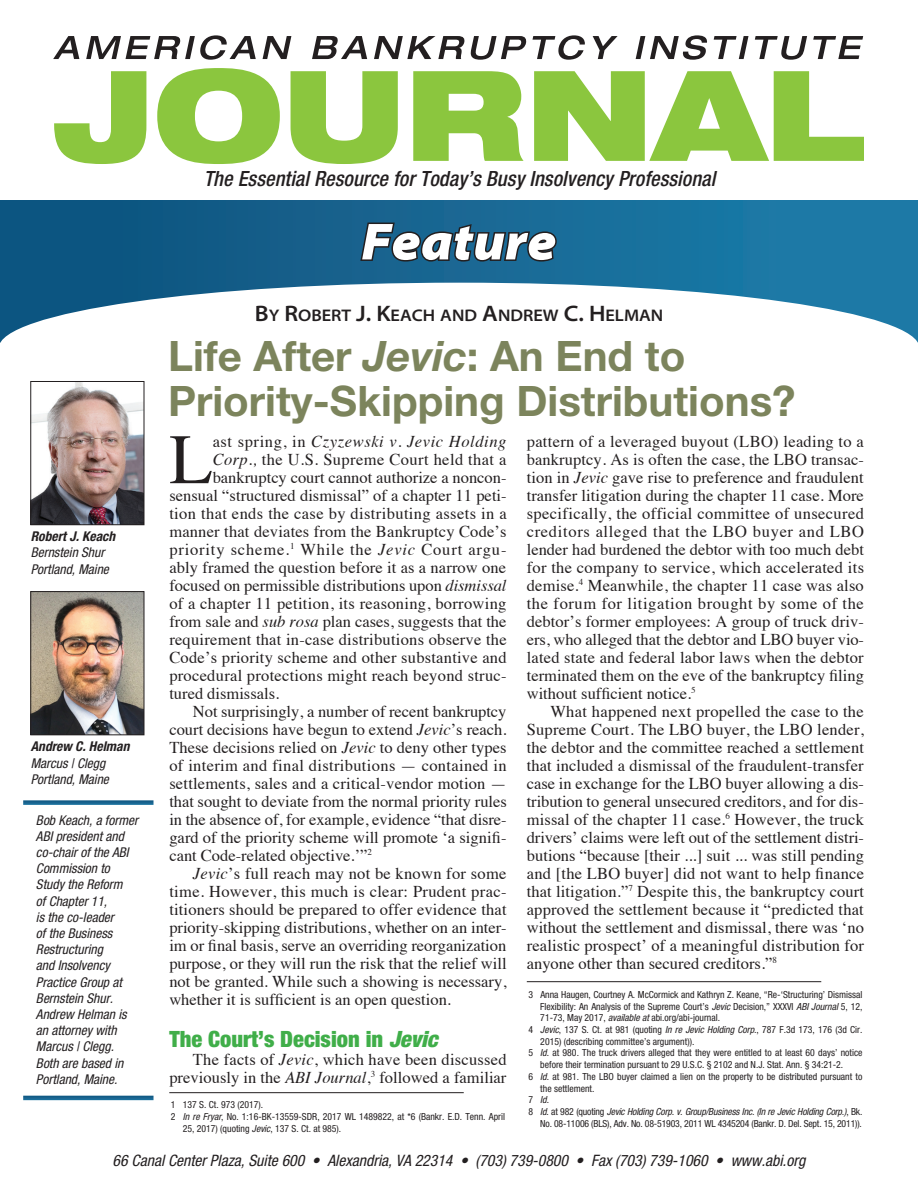
<style>
.page{position:relative;width:918px;height:1188px;background:#fff}
.page>*{position:absolute;margin:0;border:0;box-sizing:border-box;transform-origin:0 0}
.Body_text{font:70.95px "Times";color:#231f20}
.Page_Header{font:italic 900 semi-expanded 52.5px "Myriad Pro";color:#fff}
.Article_Headline_1{font:700 42px/45px "Helvetica Neue LT Std";color:#7c845c}
.Subhead_1{font:900 condensed 22.5px "Helvetica Neue";color:#40ae49}
.t1{font:italic 500 condensed 21px "Helvetica Neue LT Std";letter-spacing:.005em;color:#231f20}
.Author_Name_-_Top_of{font:600 semi-expanded 16.8px "Myriad Pro";color:#231f20}
.Body_text-2{font:16.5px/18px "Times";letter-spacing:.005em;color:#231f20;text-align:justify}
.Body_text-3{font:16.5px "Times";letter-spacing:.025em;color:#231f20}
.Body_text-4{font:16.5px "Times";letter-spacing:.05em;color:#231f20}
.Body_text-5{font:italic 16.5px "Times";letter-spacing:.035em;color:#231f20}
.t2{font:italic condensed 15.75px "Helvetica Neue";color:#231f20}
.Author_Caption_2_Bio{font:italic condensed 13.5px/16.2px "Helvetica Neue";color:#231f20}
.Author_Caption_1{font:italic 700 condensed 13.5px "Helvetica Neue";color:#231f20}
.Footnote{font:condensed 9.75px/11.7px "Helvetica Neue";color:#231f20}
.s1{font-size:22.5px}
.s2{font-style:italic}
.s3{font-style:normal}
</style>
<div class="page">
<svg style="left:54px;top:71px;width:92px;height:93px"></svg>
<svg style="left:53px;top:36px;width:26px;height:23px"></svg>
<svg style="left:86px;top:35px;width:170px;height:25px"></svg>
<svg style="left:263px;top:36px;width:28px;height:23px"></svg>
<svg style="left:312px;top:36px;width:55px;height:23px"></svg>
<svg style="left:374px;top:36px;width:153px;height:24px"></svg>
<svg style="left:533px;top:35px;width:52px;height:25px"></svg>
<svg style="left:593px;top:36px;width:25px;height:23px"></svg>
<svg style="left:636px;top:35px;width:71px;height:25px"></svg>
<svg style="left:714px;top:36px;width:35px;height:23px"></svg>
<svg style="left:755px;top:36px;width:52px;height:24px"></svg>
<svg style="left:813px;top:36px;width:50px;height:23px"></svg>
<svg style="left:0;top:201px;width:918px;height:82px;background:#105e8a"></svg>
<svg style="left:0;top:283px;width:918px;height:131px"></svg>
<svg style="left:157px;top:68px;width:707px;height:346px"></svg>
<img style="left:32px;top:593px;width:110px;height:140px">
<div style="left:30px;top:591px;width:114px;height:144px;border:1px solid #231f20"></div>
<hr style="left:169px;top:1092px;width:295px;height:1px;background:#231f20">
<div style="left:23px;top:800px;width:131px;height:5px;background:#18628e"></div>
<svg style="left:23px;top:1096px;width:131px;height:4px"></svg>
<hr style="left:527px;top:981px;width:294px;height:1px;background:#231f20">
<img style="left:32px;top:383px;width:110px;height:140px">
<div style="left:30px;top:381px;width:114px;height:144px;border:1px solid #231f20"></div>
<p class="Author_Caption_1" style="left:31px;top:528px;width:86px">Robert J. Keach</p>
<p class="Author_Caption_2_Bio" style="left:31px;top:544px;width:75px">Bernstein Shur</p>
<p class="Author_Caption_2_Bio" style="left:31px;top:561px;width:80px">Portland, Maine</p>
<p class="Author_Caption_1" style="left:31px;top:738px;width:100px">Andrew C. Helman</p>
<p class="Author_Caption_2_Bio" style="left:31px;top:755px;width:76px">Marcus | Clegg</p>
<p class="Author_Caption_2_Bio" style="left:31px;top:771px;width:80px">Portland, Maine</p>
<p class="Author_Caption_2_Bio" style="left:36px;top:812px;width:104px">Bob Keach, a former<br>ABI president and co-chair of the ABI<br>Commission to<br>Study the Reform<br>of Chapter 11,<br>is the co-leader<br>of the Business<br>Restructuring<br>and Insolvency<br>Practice Group at<br>Bernstein Shur.<br>Andrew Helman is an attorney with<br>Marcus | Clegg.<br>Both are based in<br>Portland, Maine.</p>
<p class="t1" style="left:204px;top:166px;width:513px">The Essential Resource for Today’s Busy Insolvency Professional</p>
<p class="Page_Header" style="left:361px;top:212px;width:197px">Feature</p>
<p class="Author_Name_-_Top_of" style="left:255px;top:306px;width:410px"><span class="s1">B</span>Y <span class="s1">R</span>OBERT <span class="s1">J. K</span>EACH AND <span class="s1">A</span>NDREW <span class="s1">C. H</span> ELMAN</p>
<p class="Article_Headline_1" style="left:168px;top:333px;width:629px">Life After <span class="s2">Jevic</span>: An End to<br>Priority-Skipping Distributions?</p>
<p class="Body_text" style="left:169px;top:393px;width:45px">L</p>
<p class="Body_text-5" style="left:213px;top:427px;width:295px"><span class="s3">ast spring, in</span> Czyzewski v. Jevic Holding</p>
<p class="Body_text-2" style="left:527px;top:431px;width:339px">pattern of a leveraged buyout (LBO) leading to a bankruptcy. As is often the case, the LBO transac&shy;tion in <span class="s2">Jevic</span> gave rise to preference and fraudulent transfer litigation during the chapter 11 case. More specifically, the official committee of unsecured creditors alleged that the LBO buyer and LBO lender had burdened the debtor with too much debt for the company to service, which accelerated its demise.<sup>4</sup> Meanwhile, the chapter 11 case was also the forum for litigation brought by some of the debtor’s former employees: A group of truck driv&shy;ers, who alleged that the debtor and LBO buyer vio&shy;lated state and federal labor laws when the debtor terminated them on the eve of the bankruptcy filing without sufficient notice.<sup>5</sup></p>
<p class="Body_text-2" style="left:527px;top:701px;width:339px;text-indent:24px">What happened next propelled the case to the Supreme Court. The LBO buyer, the LBO lender, the debtor and the committee reached a settlement that included a dismissal of the fraudulent-transfer case in exchange for the LBO buyer allowing a dis&shy;tribution to general unsecured creditors, and for dis&shy;missal of the chapter 11 case.<sup>6</sup> However, the truck drivers’ claims were left out of the settlement distri&shy;butions “because [their ...] suit ... was still pending and [the LBO buyer] did not want to help finance that litigation.”<sup>7</sup> Despite this, the bankruptcy court approved the settlement because it “predicted that without the settlement and dismissal, there was ‘no realistic prospect’ of a meaningful distribution for anyone other than secured creditors.”<sup>8</sup></p>
<p class="Body_text-3" style="left:213px;top:444px;width:295px"><span class="s2">Corp.,</span> the U.S. Supreme Court held that a</p>
<p class="Body_text-2" style="left:213px;top:467px;width:295px">bankruptcy court cannot authorize a noncon-</p>
<p class="Body_text-2" style="left:169px;top:485px;width:339px">sensual “structured dismissal” of a chapter 11 peti-</p>
<p class="Body_text-3" style="left:169px;top:498px;width:339px">tion that ends the case by distributing assets in a</p>
<p class="Body_text-2" style="left:169px;top:521px;width:339px">manner that deviates from the Bankruptcy Code’s</p>
<p class="Body_text-4" style="left:169px;top:534px;width:339px">priority scheme.<sup>1</sup> While the <span class="s2">Jevic</span> Court argu-</p>
<p class="Body_text-2" style="left:169px;top:557px;width:338px">ably framed the question before it as a narrow one</p>
<p class="Body_text-2" style="left:169px;top:575px;width:339px">focused on permissible distributions upon <span class="s2">dismissal</span></p>
<p class="Body_text-2" style="left:169px;top:593px;width:339px">of a chapter 11 petition, its reasoning, borrowing</p>
<p class="Body_text-2" style="left:169px;top:611px;width:339px">from sale and <span class="s2">sub rosa</span> plan cases, suggests that the</p>
<p class="Body_text-2" style="left:169px;top:629px;width:339px">requirement that in-case distributions observe the</p>
<p class="Body_text-2" style="left:169px;top:647px;width:339px">Code’s priority scheme and other substantive and</p>
<p class="Body_text-2" style="left:169px;top:665px;width:339px">procedural protections might reach beyond struc-</p>
<p class="Body_text-2" style="left:169px;top:683px;width:111px">tured dismissals.</p>
<p class="Body_text-2" style="left:169px;top:701px;width:339px;text-indent:24px">Not surprisingly, a number of recent bankruptcy court decisions have begun to extend <span class="s2">Jevic</span>’s reach.<br>These decisions relied on <span class="s2">Jevic</span> to deny other types of interim and final distributions — contained in settlements, sales and a critical-vendor motion — that sought to deviate from the normal priority rules in the absence of, for example, evidence “that disre&shy;gard of the priority scheme will promote ‘a signifi&shy;cant Code-related objective.’”<sup>2</sup></p>
<p class="Body_text-2" style="left:169px;top:863px;width:339px;text-indent:24px"><span class="s2">Jevic</span>’s full reach may not be known for some time. However, this much is clear: Prudent prac&shy;titioners should be prepared to offer evidence that priority-skipping distributions, whether on an inter&shy;im or final basis, serve an overriding reorganization purpose, or they will run the risk that the relief will not be granted. While such a showing is necessary, whether it is sufficient is an open question.</p>
<p class="Subhead_1" style="left:169px;top:1025px;width:270px">The Court’s Decision in <span class="s2">Jevic</span></p>
<p class="Body_text-2" style="left:169px;top:1049px;width:339px;text-align:right">The facts of <span class="s2">Jevic</span>, which have been discussed previously in the <span class="s2">ABI Journal</span>,<sup>3</sup> followed a familiar</p>
<p class="Footnote" style="left:540px;top:989px;width:324px;text-align:justify;text-indent:-12px">3 Anna Haugen, Courtney A. McCormick and Kathryn Z. Keane, “Re-‘Structuring’ Dismissal Flexibility: An Analysis of the Supreme Court’s <span class="s2">Jevic</span> Decision,” XXXVI <span class="s2">ABI Journal</span> 5, 12, 71-73, May 2017, <span class="s2">available at</span> abi.org/abi-journal.</p>
<p class="Footnote" style="left:540px;top:1024px;width:324px;text-indent:-12px">4 <span class="s2">Jevic</span>, 137 S. Ct. at 981 (quoting <span class="s2">In re Jevic Holding Corp.</span>, 787 F.3d 173, 176 (3d Cir.<br>2015) (describing committee’s argument)).</p>
<p class="Footnote" style="left:540px;top:1047px;width:324px;text-indent:-12px">5 <span class="s2">Id</span>. at 980. The truck drivers alleged that they were entitled to at least 60 days’ notice before their termination pursuant to 29 U.S.C. § 2102 and N.J. Stat. Ann. § 34:21-2.</p>
<p class="Footnote" style="left:540px;top:1070px;width:324px;text-indent:-12px">6 <span class="s2">Id</span>. at 981. The LBO buyer claimed a lien on the property to be distributed pursuant to the settlement.</p>
<p class="Footnote" style="left:528px;top:1094px;width:22px">7 <span class="s2">Id</span>.</p>
<p class="Footnote" style="left:528px;top:1106px;width:336px;text-align:right">8 <span class="s2">Id</span>. at 982 (quoting <span class="s2">Jevic Holding Corp. v. Group/Business Inc. (In re Jevic Holding Corp.)</span>, Bk.<br>No. 08-11006 (BLS), Adv. No. 08-51903, 2011 WL 4345204 (Bankr. D. Del. Sept. 15, 2011)).</p>
<p class="Footnote" style="left:171px;top:1099px;width:94px">1 137 S. Ct. 973 (2017).</p>
<p class="Footnote" style="left:183px;top:1111px;width:324px;text-indent:-12px">2 <span class="s2">In re Fryar</span>, No. 1:16-BK-13559-SDR, 2017 WL 1489822, at *6 (Bankr. E.D. Tenn. April<br>25, 2017) (quoting <span class="s2">Jevic</span>, 137 S. Ct. at 985).</p>
<p class="t2" style="left:113px;top:1151px;width:694px">66 Canal Center Plaza, Suite 600 • Alexandria, VA 22314 • (703) 739-0800 • Fax (703) 739-1060 • www.abi.org</p>
</div>
